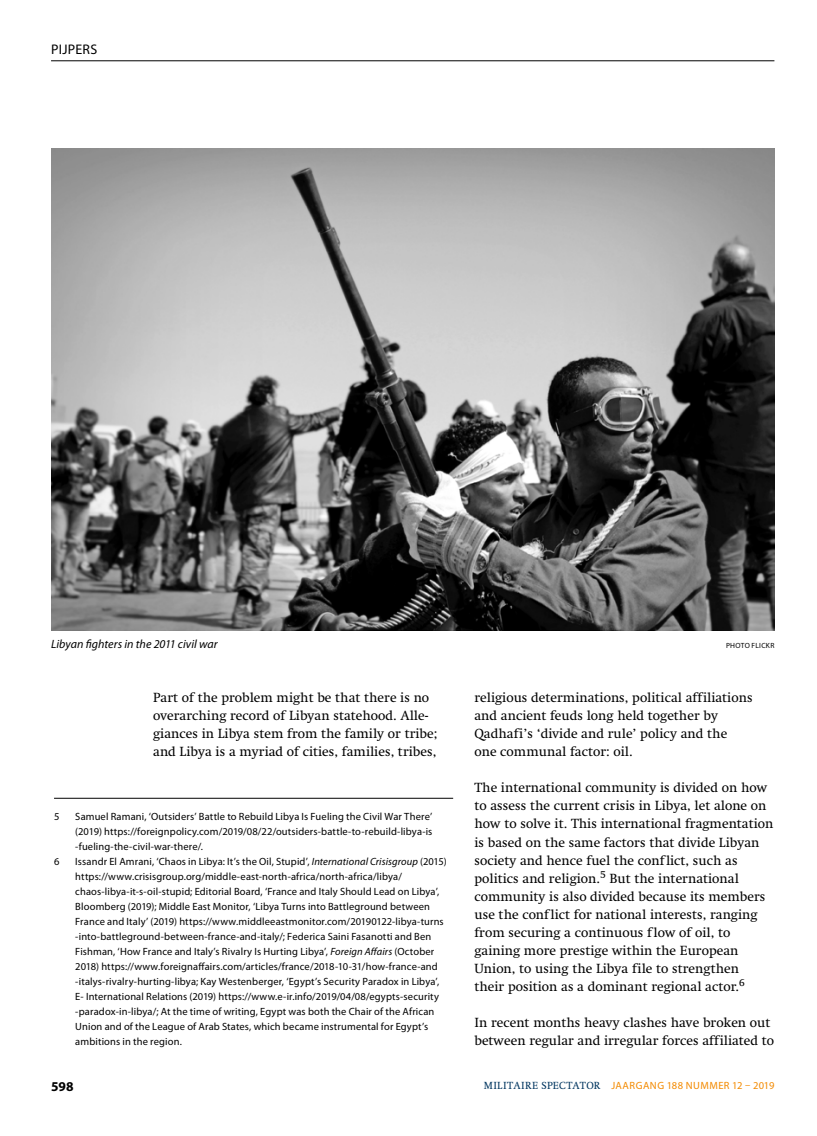
<style>
.page{position:relative;width:817px;height:1136px;background:#fff}
.page>*{position:absolute;margin:0;border:0;box-sizing:border-box;transform-origin:0 0}
.t1{font:13.95px "Myriad Pro";color:#000}
.t2{font:13.5px/18px "Swift LT Std";color:#000}
.t3{font:700 13.5px "Myriad Pro";color:#000}
.t4{font:italic 12px "Myriad Pro";letter-spacing:.005em;color:#000}
.t5{font:10.5px/15px "Myriad Pro";letter-spacing:.01em;color:#000;text-align:justify}
.t6{font:10.5px "Myriad Pro";letter-spacing:.045em;color:#f38a00}
.t7{font:7.5px "Myriad Pro";letter-spacing:.03em;color:#000}
.s1{font-style:italic}
.s2{font-family:"Swift LT Std";color:#00355f}
</style>
<div class="page">
<hr style="left:51px;top:60px;width:723px;height:1px;background:#000">
<hr style="left:54px;top:797px;width:399px;height:1px;background:#000">
<img style="left:51px;top:148px;width:723px;height:482px">
<h1 class="t1" style="left:51px;top:41px;width:15px">Pijpers</h1>
<p class="t4" style="left:51px;top:637px;width:168px">Libyan fighters in the 2011 civil war</p>
<p class="t7" style="left:726px;top:641px;width:50px">PHOTO FLICKR</p>
<p class="t2" style="left:153px;top:689px;width:285px">Part of the problem might be that there is no overarching record of Libyan statehood. Alle&shy;giances in Libya stem from the family or tribe; and Libya is a myriad of cities, families, tribes,</p>
<p class="t2" style="left:474px;top:689px;width:280px">religious determinations, political affiliations and ancient feuds long held together by Qadhafi’s ‘divide and rule’ policy and the one communal factor: oil.</p>
<p class="t2" style="left:474px;top:779px;width:300px">The international community is divided on how to assess the current crisis in Libya, let alone on how to solve it. This international fragmentation is based on the same factors that divide Libyan society and hence fuel the conflict, such as politics and religion.<sup>5</sup> But the international community is also divided because its members use the conflict for national interests, ranging from securing a continuous flow of oil, to gaining more prestige within the European Union, to using the Libya file to strengthen<br>their position as a dominant regional actor.<sup>6</sup></p>
<p class="t2" style="left:474px;top:1013px;width:301px">In recent months heavy clashes have broken out between regular and irregular forces affiliated to</p>
<p class="t5" style="left:54px;top:808px;width:7px">5</p>
<p class="t5" style="left:75px;top:808px;width:358px">Samuel Ramani, ‘Outsiders’ Battle to Rebuild Libya Is Fueling the Civil War There’ (2019) https://foreignpolicy.com/2019/08/22/outsiders-battle-to-rebuild-libya-is -fueling-the-civil-war-there/.</p>
<p class="t5" style="left:54px;top:853px;width:7px">6</p>
<p class="t5" style="left:75px;top:853px;width:373px;text-align:left">Issandr El Amrani, ‘Chaos in Libya: It’s the Oil, Stupid’, <span class="s1">International Crisisgroup</span> (2015) https://www.crisisgroup.org/middle-east-north-africa/north-africa/libya/ chaos-libya-it-s-oil-stupid; Editorial Board, ‘France and Italy Should Lead on Libya’, Bloomberg (2019); Middle East Monitor, ‘Libya Turns into Battleground between France and Italy’ (2019) https://www.middleeastmonitor.com/20190122-libya-turns -into-battleground-between-france-and-italy/; Federica Saini Fasanotti and Ben Fishman, ‘How France and Italy’s Rivalry Is Hurting Libya’, <span class="s1">Foreign Affairs</span> (October 2018) https://www.foreignaffairs.com/articles/france/2018-10-31/how-france-and -italys-rivalry-hurting-libya; Kay Westenberger, ‘Egypt’s Security Paradox in Libya’, E- International Relations (2019) https://www.e-ir.info/2019/04/08/egypts-security -paradox-in-libya/; At the time of writing, Egypt was both the Chair of the African Union and of the League of Arab States, which became instrumental for Egypt’s ambitions in the region.</p>
<p class="t3" style="left:51px;top:1077px;width:24px">598</p>
<p class="t6" style="left:483px;top:1078px;width:292px"><span class="s2">MILITAIRE SPECTATOR</span> JAARGANG 188 NUMMER 12 – 2019</p>
</div>
